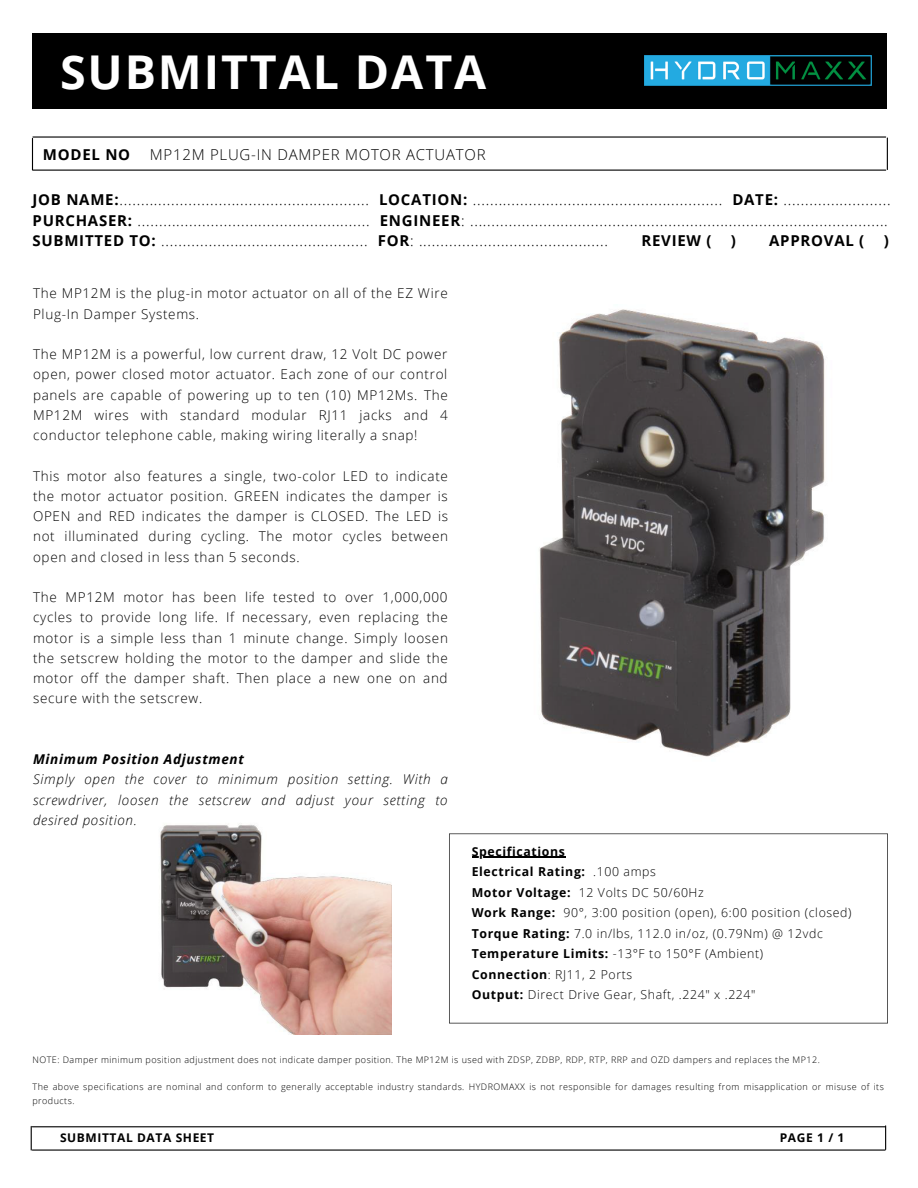
<style>
.page{position:relative;width:918px;height:1188px;background:#fff}
.page>*{position:absolute;margin:0;border:0;box-sizing:border-box;transform-origin:0 0}
.t1{font:700 46.65px "Open Sans";letter-spacing:.04em;color:#fff}
.t2{font:300 15px "Open Sans";letter-spacing:.05em;color:#000}
.t3{font:700 15px "Open Sans";letter-spacing:.05em;color:#000}
.t4{font:300 13.5px/20.2px "Open Sans";letter-spacing:.05em;color:#000;text-align:justify}
.t5{font:italic 300 13.5px/20.2px "Open Sans";letter-spacing:.05em;color:#000;text-align:justify}
.t6{font:italic 700 13.5px "Open Sans";letter-spacing:.05em;color:#000}
.t7{font:300 12.3px "Open Sans";letter-spacing:.05em;color:#000}
.t8{font:700 12.3px "Open Sans";letter-spacing:.05em;color:#000}
.t9{font:700 12px "Open Sans";letter-spacing:.05em;color:#000}
.t10{font:300 9px/13.5px "Open Sans";letter-spacing:.05em;color:#000}
.s1{font-weight:700}
.s2{font-weight:300}
</style>
<div class="page">
<div style="left:32px;top:33px;width:855px;height:76px;background:#000"></div>
<img style="left:645px;top:55px;width:227px;height:31px">
<hr style="left:33px;top:170px;width:853px;height:1px;background:#000">
<hr style="left:33px;top:136px;width:853px;height:2px;background:#000">
<hr style="left:32px;top:138px;width:1px;height:32px;background:#000">
<hr style="left:887px;top:138px;width:1px;height:32px;background:#000">
<hr style="left:32px;top:1150px;width:853px;height:1px;background:#000">
<hr style="left:32px;top:1126px;width:853px;height:1px;background:#000">
<svg style="left:31px;top:1126px;width:1px;height:24px"></svg>
<svg style="left:885px;top:1126px;width:1px;height:23px"></svg>
<svg style="left:449px;top:834px;width:439px;height:189px"></svg>
<hr style="left:472px;top:857px;width:94px;height:1px;background:#000">
<img style="left:160px;top:823px;width:232px;height:211px">
<img style="left:539px;top:309px;width:286px;height:448px">
<p class="t1" style="left:60px;top:39px;width:428px">SUBMITTAL DATA</p>
<p class="t3" style="left:43px;top:144px;width:89px">MODEL NO</p>
<p class="t2" style="left:33px;top:189px;width:860px"><span class="s1">JOB NAME:</span>.......................................................... <span class="s1">LOCATION:</span> .......................................................... <span class="s1">DATE:</span> .........................</p>
<p class="t2" style="left:33px;top:210px;width:857px"><span class="s1">PURCHASER:</span> ...................................................... <span class="s1">ENGINEER</span>: .................................................................................................</p>
<p class="t2" style="left:33px;top:230px;width:577px"><span class="s1">SUBMITTED TO:</span> ................................................ <span class="s1">FOR</span>: ............................................</p>
<p class="t3" style="left:641px;top:230px;width:72px">REVIEW (</p>
<p class="t3" style="left:731px;top:230px;width:7px">)</p>
<p class="t3" style="left:769px;top:230px;width:97px">APPROVAL (</p>
<p class="t3" style="left:884px;top:230px;width:7px">)</p>
<p class="t2" style="left:150px;top:144px;width:337px">MP12M PLUG-IN DAMPER MOTOR ACTUATOR</p>
<p class="t4" style="left:33px;top:283px;width:416px">The MP12M is the plug-in motor actuator on all of the EZ Wire<br>Plug-In Damper Systems.</p>
<p class="t4" style="left:33px;top:344px;width:416px">The MP12M is a powerful, low current draw, 12 Volt DC power open, power closed motor actuator. Each zone of our control panels are capable of powering up to ten (10) MP12Ms. The MP12M wires with standard modular RJ11 jacks and 4 conductor telephone cable, making wiring literally a snap!</p>
<p class="t4" style="left:33px;top:465px;width:417px">This motor also features a single, two-color LED to indicate the motor actuator position. GREEN indicates the damper is OPEN and RED indicates the damper is CLOSED. The LED is not illuminated during cycling. The motor cycles between open and closed in less than 5 seconds.</p>
<p class="t4" style="left:33px;top:587px;width:416px">The MP12M motor has been life tested to over 1,000,000 cycles to provide long life. If necessary, even replacing the motor is a simple less than 1 minute change. Simply loosen the setscrew holding the motor to the damper and slide the motor off the damper shaft. Then place a new one on and secure with the setscrew.</p>
<p class="t6" style="left:33px;top:750px;width:212px">Minimum Position Adjustment</p>
<p class="t5" style="left:33px;top:769px;width:416px">Simply open the cover to minimum position setting. With a screwdriver, loosen the setscrew and adjust your setting to desired position.</p>
<p class="t8" style="left:472px;top:842px;width:95px">Specifications</p>
<p class="t8" style="left:472px;top:863px;width:186px">Electrical Rating: <span class="s2">.100 amps</span></p>
<p class="t7" style="left:472px;top:883px;width:234px"><span class="s1">Motor Voltage:</span> 12 Volts DC 50/60Hz</p>
<p class="t7" style="left:472px;top:904px;width:381px"><span class="s1">Work Range:</span> 90°, 3:00 position (open), 6:00 position (closed)</p>
<p class="t7" style="left:472px;top:925px;width:353px"><span class="s1">Torque Rating:</span> 7.0 in/lbs, 112.0 in/oz, (0.79Nm) @ 12vdc</p>
<p class="t7" style="left:472px;top:945px;width:293px"><span class="s1">Temperature Limits:</span> -13°F to 150°F (Ambient)</p>
<p class="t7" style="left:472px;top:966px;width:162px"><span class="s1">Connection</span>: RJ11, 2 Ports</p>
<p class="t7" style="left:472px;top:986px;width:285px"><span class="s1">Output:</span> Direct Drive Gear, Shaft, .224" x .224"</p>
<p class="t10" style="left:33px;top:1053px;width:789px">NOTE: Damper minimum position adjustment does not indicate damper position. The MP12M is used with ZDSP, ZDBP, RDP, RTP, RRP and OZD dampers and replaces the MP12.</p>
<p class="t10" style="left:33px;top:1080px;width:853px">The above specifications are nominal and conform to generally acceptable industry standards. HYDROMAXX is not responsible for damages resulting from misapplication or misuse of its products.</p>
<p class="t9" style="left:60px;top:1129px;width:156px">SUBMITTAL DATA SHEET</p>
<p class="t9" style="left:780px;top:1129px;width:66px">PAGE 1 / 1</p>
</div>
